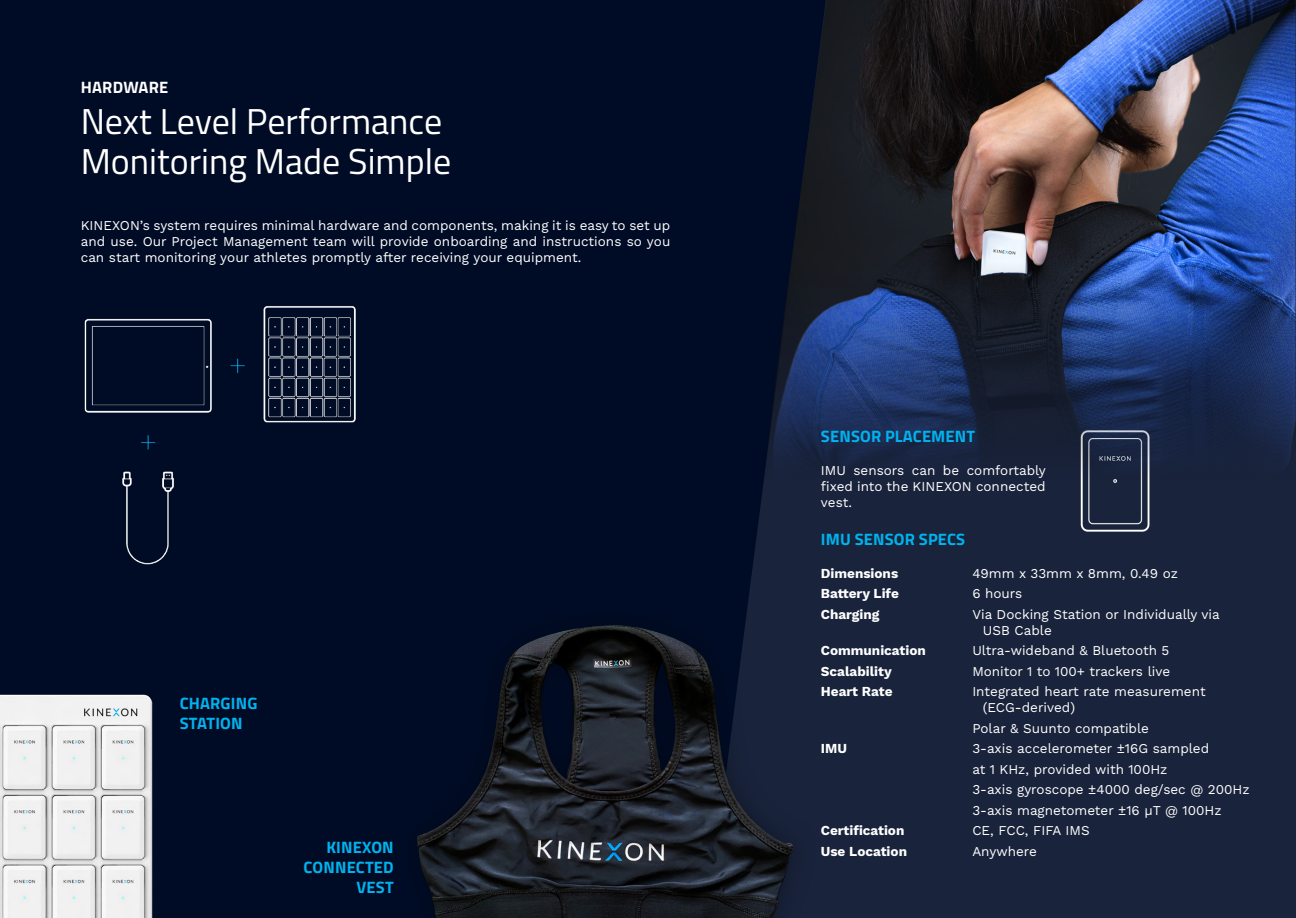
<style>
.page{position:relative;width:1296px;height:918px;background:#000c26}
.page>*{position:absolute;margin:0;border:0;box-sizing:border-box;transform-origin:0 0}
.t1{font:36px/40.2px "Titillium";color:#fff}
.t2{font:700 16.5px/19.8px "Titillium";letter-spacing:.01em;color:#00b3ef}
.t3{font:700 16.5px "Titillium";letter-spacing:.01em;color:#fff}
.t4{font:13.5px/16.2px "Work Sans";color:#fff}
.t5{font:700 13.5px "Work Sans";color:#fff}
</style>
<div class="page">
<div style="left:748px;top:481px;width:548px;height:437px;background:#19233b"></div>
<div style="left:1023px;top:481px;width:184px;height:113px;background:#19233b"></div>
<img style="left:764px;top:0;width:532px;height:481px">
<img style="left:0;top:694px;width:153px;height:224px">
<img style="left:84px;top:306px;width:272px;height:259px">
<img style="left:417px;top:599px;width:427px;height:319px">
<p class="t3" style="left:81px;top:75px;width:89px">HARDWARE</p>
<h1 class="t1" style="left:81px;top:99px;width:372px">Next Level Performance<br>Monitoring Made Simple</h1>
<p class="t4" style="left:81px;top:217px;width:591px;text-align:justify">KINEXON’s system requires minimal hardware and components, making it is easy to set up and use. Our Project Management team will provide onboarding and instructions so you can start monitoring your athletes promptly after receiving your equipment.</p>
<p class="t2" style="left:180px;top:692px;width:79px">CHARGING<br>STATION</p>
<p class="t2" style="left:304px;top:837px;width:92px;text-align:right">KINEXON<br>CONNECTED<br>VEST</p>
<p class="t2" style="left:821px;top:426px;width:156px">SENSOR PLACEMENT</p>
<p class="t4" style="left:821px;top:461px;width:227px;text-align:justify">IMU sensors can be comfortably fixed into the KINEXON connected vest.</p>
<p class="t2" style="left:821px;top:529px;width:146px">IMU SENSOR SPECS</p>
<p class="t5" style="left:821px;top:565px;width:79px">Dimensions</p>
<p class="t4" style="left:972px;top:565px;width:207px">49mm x 33mm x 8mm, 0.49 oz</p>
<p class="t5" style="left:821px;top:586px;width:80px">Battery Life</p>
<p class="t4" style="left:972px;top:585px;width:51px">6 hours</p>
<p class="t5" style="left:821px;top:606px;width:60px">Charging</p>
<p class="t4" style="left:983px;top:605px;width:238px;text-indent:-11px">Via Docking Station or Individually via<br>USB Cable</p>
<p class="t5" style="left:821px;top:643px;width:106px">Communication</p>
<p class="t4" style="left:972px;top:642px;width:199px">Ultra-wideband &amp; Bluetooth 5</p>
<p class="t5" style="left:821px;top:663px;width:72px">Scalability</p>
<p class="t4" style="left:972px;top:663px;width:199px">Monitor 1 to 100+ trackers live</p>
<p class="t5" style="left:821px;top:684px;width:73px">Heart Rate</p>
<p class="t4" style="left:983px;top:683px;width:224px;text-indent:-11px">Integrated heart rate measurement (ECG-derived)</p>
<p class="t4" style="left:972px;top:720px;width:178px">Polar &amp; Suunto compatible</p>
<p class="t5" style="left:821px;top:741px;width:28px">IMU</p>
<p class="t4" style="left:972px;top:738px;width:279px;line-height:20.4px">3-axis accelerometer ±16G sampled<br>at 1 KHz, provided with 100Hz<br>3-axis gyroscope ±4000 deg/sec @ 200Hz 3-axis magnetometer ±16 μT @ 100Hz</p>
<p class="t5" style="left:821px;top:823px;width:85px">Certification</p>
<p class="t4" style="left:972px;top:822px;width:119px">CE, FCC, FIFA IMS</p>
<p class="t5" style="left:821px;top:843px;width:88px">Use Location</p>
<p class="t4" style="left:972px;top:842px;width:66px">Anywhere</p>
</div>
